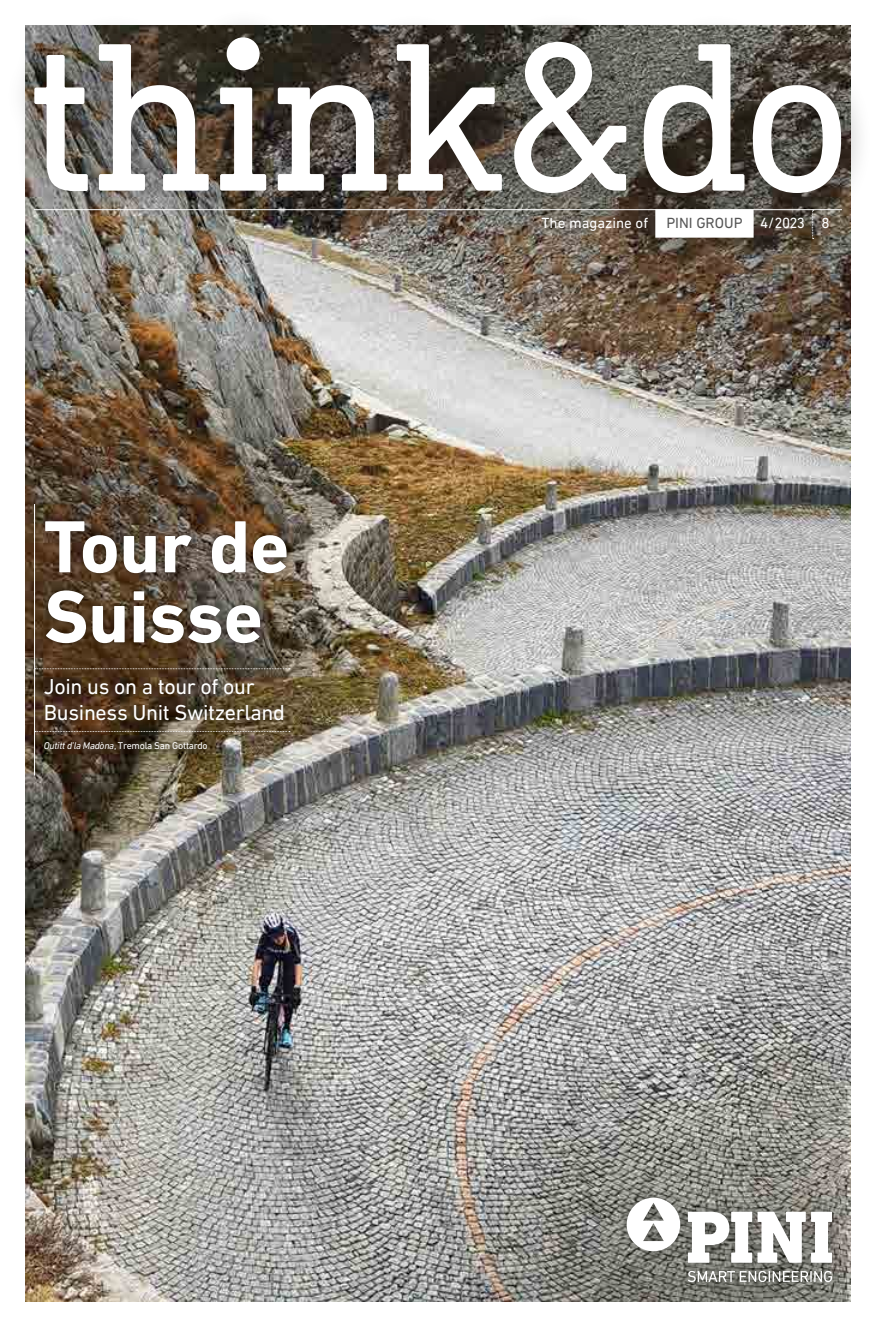
<style>
.page{position:relative;width:876px;height:1327px;background:#fff}
.page>*{position:absolute;margin:0;border:0;box-sizing:border-box;transform-origin:0 0}
.t1{font:700 75px/70px "DIN Next LT Pro";letter-spacing:-.005em;color:#fff}
.t2{font:22px/26px "DIN Next LT Pro";letter-spacing:-.015em;color:#fff}
.t3{font:15px "DIN Next LT Pro";color:#fff}
.t4{font:10px "DIN Next LT Pro";letter-spacing:-.025em;color:#fff}
.s1{font-style:italic}
.s2{color:#555}
</style>
<div class="page">
<img style="left:26px;top:269px;width:824px;height:1032px">
<div style="left:614px;top:1185px;width:231px;height:110px;background:#000;opacity:.44"></div>
<svg style="left:688px;top:1271px;width:144px;height:11px"></svg>
<svg style="left:688px;top:1211px;width:144px;height:51px"></svg>
<svg style="left:627px;top:1197px;width:53px;height:54px"></svg>
<div style="left:26px;top:497px;width:18px;height:285px;background:#000;opacity:.5"></div>
<hr style="left:34px;top:504px;width:1px;height:271px;background:#fff">
<div style="left:38px;top:514px;width:255px;height:241px;background:#000;opacity:.44"></div>
<div style="left:28px;top:723px;width:268px;height:17px;background:#000;opacity:.5"></div>
<svg style="left:35px;top:731px;width:255px;height:1px"></svg>
<div style="left:28px;top:660px;width:268px;height:17px;background:#000;opacity:.5"></div>
<svg style="left:35px;top:668px;width:255px;height:1px"></svg>
<div style="left:4px;top:7px;width:868px;height:262px;background:#000;opacity:.44"></div>
<hr style="left:34px;top:209px;width:808px;height:1px;background:#fff">
<div style="left:655px;top:209px;width:99px;height:29px;background:#fff"></div>
<svg style="left:812px;top:210px;width:2px;height:29px"></svg>
<svg style="left:227px;top:37px;width:33px;height:33px"></svg>
<svg style="left:34px;top:55px;width:54px;height:136px"></svg>
<svg style="left:99px;top:44px;width:110px;height:147px"></svg>
<svg style="left:220px;top:87px;width:46px;height:104px"></svg>
<svg style="left:278px;top:85px;width:109px;height:106px"></svg>
<svg style="left:397px;top:44px;width:105px;height:147px"></svg>
<svg style="left:514px;top:42px;width:112px;height:151px"></svg>
<svg style="left:644px;top:44px;width:100px;height:149px"></svg>
<svg style="left:753px;top:85px;width:88px;height:108px"></svg>
<h1 class="t1" style="left:44px;top:511px;width:247px">Tour de<br>Suisse</h1>
<p class="t2" style="left:44px;top:673px;width:242px">Join us on a tour of our<br>Business Unit Switzerland</p>
<p class="t4" style="left:44px;top:740px;width:165px"><span class="s1">Outitt d’la Madòna</span>, Tremola San Gottardo</p>
<p class="t3" style="left:542px;top:215px;width:290px">The magazine of <span class="s2">PINI GROUP</span> 4/2023 8</p>
</div>
